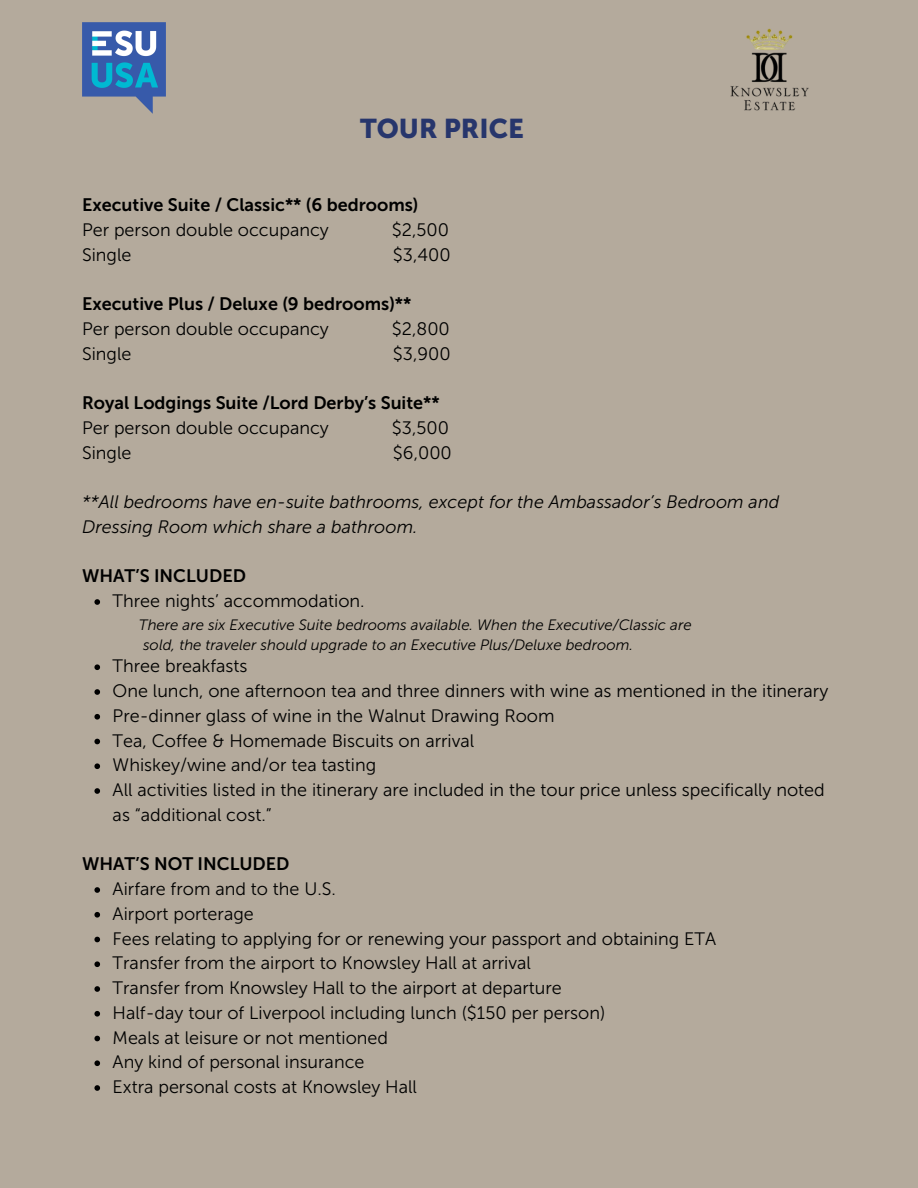
<style>
.page{position:relative;width:918px;height:1188px;background:#b4aa9c}
.page>*{position:absolute;margin:0;border:0;box-sizing:border-box;transform-origin:0 0}
.t1{font:27px "Museo Sans 900";color:#27366c}
.t2{font:18px/24.8px "Museo Sans 300";color:#000}
.t3{font:18px/24.8px "Museo Sans 700";color:#000}
.t4{font:italic 18px/24.8px "Museo Sans 300";color:#000}
.t5{font:italic 15px "Museo Sans 300";color:#000}
.s1{font-family:"Museo Sans 300"}
</style>
<div class="page">
<img style="left:82px;top:22px;width:83px;height:91px">
<img style="left:730px;top:28px;width:79px;height:83px">
<svg style="left:94px;top:599px;width:6px;height:6px"></svg>
<svg style="left:94px;top:664px;width:6px;height:6px"></svg>
<svg style="left:94px;top:689px;width:6px;height:6px"></svg>
<svg style="left:94px;top:714px;width:6px;height:6px"></svg>
<svg style="left:94px;top:739px;width:6px;height:5px"></svg>
<svg style="left:94px;top:763px;width:6px;height:6px"></svg>
<svg style="left:94px;top:788px;width:6px;height:6px"></svg>
<svg style="left:94px;top:887px;width:6px;height:6px"></svg>
<svg style="left:94px;top:912px;width:6px;height:6px"></svg>
<svg style="left:94px;top:937px;width:6px;height:5px"></svg>
<svg style="left:94px;top:961px;width:6px;height:6px"></svg>
<svg style="left:94px;top:986px;width:6px;height:6px"></svg>
<svg style="left:94px;top:1011px;width:6px;height:6px"></svg>
<svg style="left:94px;top:1036px;width:6px;height:5px"></svg>
<svg style="left:94px;top:1060px;width:6px;height:6px"></svg>
<svg style="left:94px;top:1085px;width:6px;height:6px"></svg>
<p class="t1" style="left:360px;top:113px;width:165px">TOUR PRICE</p>
<p class="t3" style="left:82px;top:193px;width:338px">Executive Suite / Classic** (6 bedrooms)<br><span class="s1">Per person double occupancy</span></p>
<p class="t2" style="left:392px;top:217px;width:59px">$2,500</p>
<p class="t2" style="left:82px;top:242px;width:51px">Single</p>
<p class="t2" style="left:393px;top:242px;width:59px">$3,400</p>
<h1 class="t3" style="left:82px;top:292px;width:331px">Executive Plus / Deluxe (9 bedrooms)**<br><span class="s1">Per person double occupancy</span></h1>
<h1 class="t2" style="left:392px;top:316px;width:59px">$2,800</h1>
<h1 class="t2" style="left:82px;top:341px;width:51px">Single</h1>
<h1 class="t2" style="left:393px;top:341px;width:59px">$3,900</h1>
<p class="t3" style="left:82px;top:391px;width:359px">Royal Lodgings Suite /Lord Derby’s Suite**<br><span class="s1">Per person double occupancy</span></p>
<p class="t2" style="left:392px;top:415px;width:59px">$3,500</p>
<p class="t2" style="left:82px;top:440px;width:51px">Single</p>
<p class="t2" style="left:393px;top:440px;width:60px">$6,000</p>
<h3 class="t4" style="left:82px;top:490px;width:699px">**All bedrooms have en-suite bathrooms, except for the Ambassador’s Bedroom and<br>Dressing Room which share a bathroom.</h3>
<h3 class="t3" style="left:82px;top:564px;width:165px">WHAT’S INCLUDED</h3>
<h3 class="t2" style="left:113px;top:589px;width:254px">Three nights’ accommodation.</h3>
<h3 class="t5" style="left:139px;top:615px;width:554px">There are six Executive Suite bedrooms available. When the Executive/Classic are</h3>
<h2 class="t5" style="left:143px;top:636px;width:492px">sold, the traveler should upgrade to an Executive Plus/Deluxe bedroom.</h2>
<p class="t2" style="left:113px;top:654px;width:136px">Three breakfasts</p>
<p class="t2" style="left:113px;top:679px;width:717px">One lunch, one afternoon tea and three dinners with wine as mentioned in the itinerary</p>
<p class="t2" style="left:113px;top:703px;width:443px">Pre-dinner glass of wine in the Walnut Drawing Room</p>
<p class="t2" style="left:113px;top:728px;width:363px">Tea, Coffee &amp; Homemade Biscuits on arrival</p>
<p class="t2" style="left:113px;top:753px;width:265px">Whiskey/wine and/or tea tasting</p>
<p class="t2" style="left:113px;top:778px;width:714px">All activities listed in the itinerary are included in the tour price unless specifically noted as “additional cost.”</p>
<p class="t3" style="left:82px;top:852px;width:209px">WHAT’S NOT INCLUDED</p>
<p class="t2" style="left:113px;top:877px;width:225px">Airfare from and to the U.S.</p>
<p class="t2" style="left:113px;top:901px;width:143px">Airport porterage</p>
<h2 class="t2" style="left:113px;top:926px;width:605px">Fees relating to applying for or renewing your passport and obtaining ETA</h2>
<p class="t2" style="left:113px;top:951px;width:420px">Transfer from the airport to Knowsley Hall at arrival</p>
<p class="t2" style="left:113px;top:976px;width:451px">Transfer from Knowsley Hall to the airport at departure</p>
<p class="t2" style="left:113px;top:1000px;width:494px">Half-day tour of Liverpool including lunch ($150 per person)</p>
<p class="t2" style="left:113px;top:1025px;width:277px">Meals at leisure or not mentioned</p>
<p class="t2" style="left:113px;top:1050px;width:253px">Any kind of personal insurance</p>
<p class="t2" style="left:113px;top:1075px;width:306px">Extra personal costs at Knowsley Hall</p>
</div>
